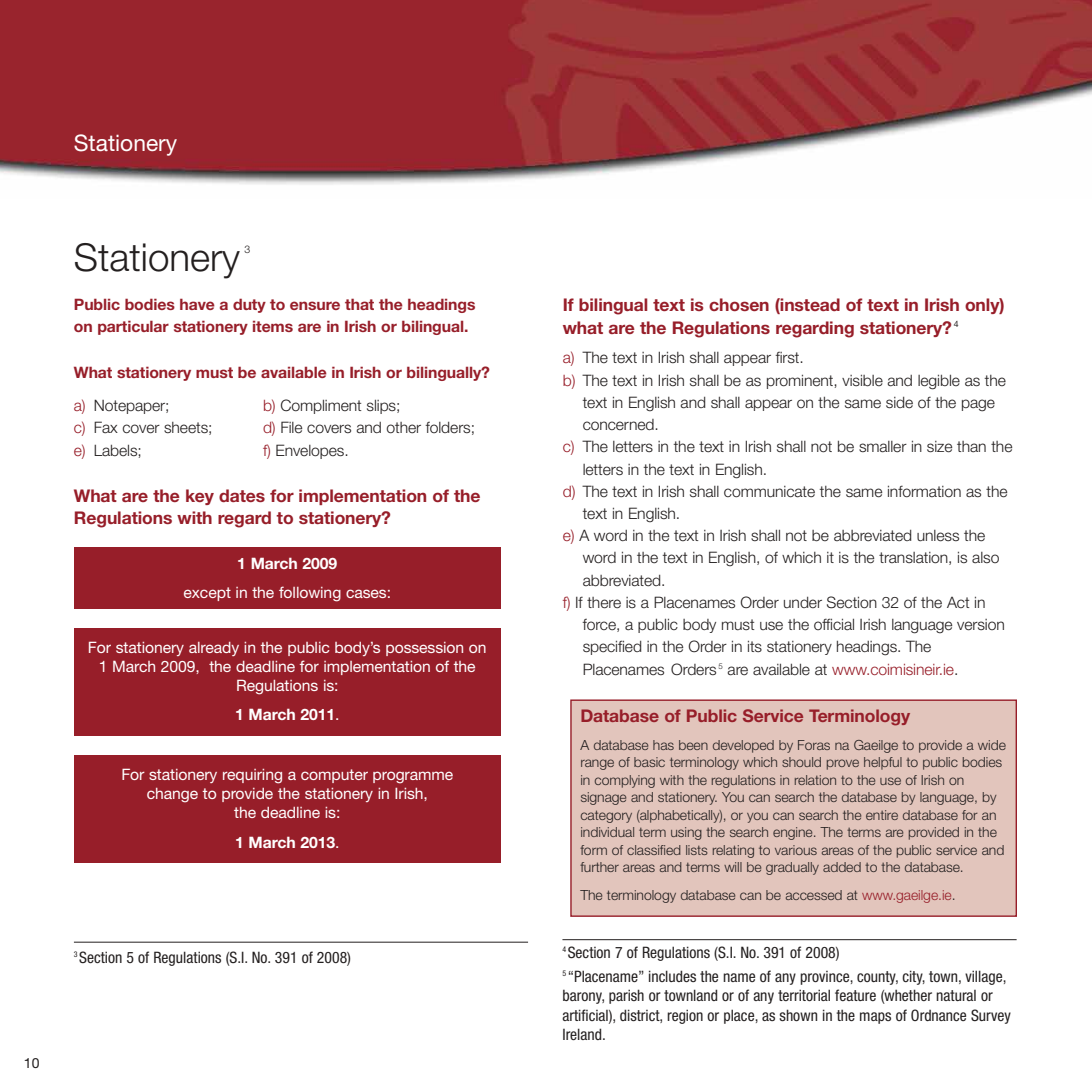
<style>
.page{position:relative;width:1092px;height:1092px;background:#fff}
.page>*{position:absolute;margin:0;border:0;box-sizing:border-box;transform-origin:0 0}
.t1{font:300 38.5px "Helvetica Neue LT";color:#231f1f}
.t2{font:22.75px "Helvetica Neue LT";color:#fff}
.t3{font:700 17.5px/22.8px "Helvetica Neue LT";letter-spacing:-.005em;color:#971e29}
.t4{font:300 15.75px "Helvetica Neue LT";letter-spacing:-.005em;color:#231f1f}
.t5{font:condensed 15.75px/19.2px "Helvetica Neue LT";color:#231f1f}
.t6{font:15.75px/19.2px "Helvetica Neue LT";letter-spacing:-.005em;color:#fff;text-align:center}
.t7{font:700 15.75px/22.8px "Helvetica Neue LT";letter-spacing:-.005em;color:#971e29}
.t8{font:700 15.75px "Helvetica Neue LT";letter-spacing:-.005em;color:#fff}
.t9{font:300 14px/17.5px "Helvetica Neue LT";letter-spacing:-.005em;color:#231f1f}
.t10{font:14px "Helvetica Neue LT";color:#231f1f}
.t11{font:300 10.5px "Helvetica Neue LT";color:#231f1f}
.s1{font-weight:300}
.s2{font-weight:300;color:#231f1f}
.s3{color:#971e29}
.s4{font-weight:400}
</style>
<div class="page">
<img style="left:0;top:1px;width:1091px;height:184px">
<div style="left:571px;top:700px;width:445px;height:216px;background:#e2c5bc"></div>
<div style="left:570px;top:699px;width:446px;height:217px;border:1px solid #971e29"></div>
<hr style="left:562px;top:939px;width:454px;height:1px;background:#231f1f">
<div style="left:74px;top:546px;width:426px;height:62px;background:#971e29"></div>
<div style="left:74px;top:628px;width:426px;height:107px;background:#971e29"></div>
<div style="left:74px;top:755px;width:426px;height:107px;background:#971e29"></div>
<hr style="left:74px;top:941px;width:454px;height:1px;background:#231f1f">
<h2 class="t2" style="left:74px;top:134px;width:105px">Stationery</h2>
<h1 class="t1" style="left:74px;top:243px;width:168px">Stationery</h1>
<p class="t11" style="left:244px;top:245px;width:7px">3</p>
<p class="t7" style="left:74px;top:294px;width:403px">Public bodies have a duty to ensure that the headings on particular stationery items are in Irish or bilingual.</p>
<p class="t7" style="left:74px;top:358px;width:417px;line-height:32.7px">What stationery must be available in Irish or bilingually? <span class="s1">a)</span> <span class="s2">Notepaper;</span></p>
<p class="t4" style="left:263px;top:399px;width:139px"><span class="s3">b)</span> Compliment slips;</p>
<p class="t4" style="left:74px;top:422px;width:140px"><span class="s3">c)</span> Fax cover sheets;</p>
<p class="t4" style="left:263px;top:422px;width:213px"><span class="s3">d)</span> File covers and other folders;</p>
<p class="t4" style="left:74px;top:444px;width:70px"><span class="s3">e)</span> Labels;</p>
<p class="t4" style="left:263px;top:444px;width:87px"><span class="s3">f)</span> Envelopes.</p>
<p class="t3" style="left:74px;top:486px;width:408px">What are the key dates for implementation of the<br>Regulations with regard to stationery?</p>
<p class="t8" style="left:237px;top:558px;width:101px">1 March 2009</p>
<p class="t6" style="left:183px;top:585px;width:209px">except in the following cases:</p>
<p class="t6" style="left:88px;top:639px;width:400px">For stationery already in the public body’s possession on<br>1 March 2009, the deadline for implementation of the<br>Regulations is:</p>
<p class="t8" style="left:235px;top:709px;width:106px">1 March 2011<span class="s4">.</span></p>
<p class="t6" style="left:121px;top:766px;width:333px">For stationery requiring a computer programme change to provide the stationery in Irish,<br>the deadline is:</p>
<p class="t8" style="left:235px;top:836px;width:106px">1 March 2013<span class="s4">.</span></p>
<p class="t5" style="left:74px;top:949px;width:278px"><sup>3</sup> Section 5 of Regulations (S.I. No. 391 of 2008)</p>
<p class="t10" style="left:24px;top:1057px;width:17px">10</p>
<p class="t3" style="left:562px;top:295px;width:443px">If bilingual text is chosen (instead of text in Irish only) what are the Regulations regarding stationery? <sup>4</sup></p>
<p class="t4" style="left:562px;top:352px;width:242px"><span class="s3">a)</span> The text in Irish shall appear first.</p>
<p class="t4" style="left:562px;top:374px;width:445px"><span class="s3">b)</span> The text in Irish shall be as prominent, visible and legible as the</p>
<p class="t4" style="left:582px;top:396px;width:414px">text in English and shall appear on the same side of the page</p>
<p class="t4" style="left:582px;top:418px;width:78px">concerned.</p>
<p class="t4" style="left:562px;top:440px;width:451px"><span class="s3">c)</span> The letters in the text in Irish shall not be smaller in size than the</p>
<p class="t4" style="left:582px;top:463px;width:186px">letters in the text in English.</p>
<p class="t4" style="left:562px;top:485px;width:446px"><span class="s3">d)</span> The text in Irish shall communicate the same information as the</p>
<p class="t4" style="left:582px;top:507px;width:99px">text in English.</p>
<p class="t4" style="left:562px;top:529px;width:424px"><span class="s3">e)</span> A word in the text in Irish shall not be abbreviated unless the</p>
<p class="t4" style="left:582px;top:552px;width:418px">word in the text in English, of which it is the translation, is also</p>
<p class="t4" style="left:582px;top:574px;width:84px">abbreviated.</p>
<p class="t4" style="left:562px;top:596px;width:424px"><span class="s3">f)</span> If there is a Placenames Order under Section 32 of the Act in</p>
<p class="t4" style="left:582px;top:618px;width:423px">force, a public body must use the official Irish language version</p>
<p class="t4" style="left:582px;top:640px;width:350px">specified in the Order in its stationery headings. The</p>
<p class="t4" style="left:582px;top:663px;width:377px">Placenames Orders <sup>5</sup> are available at <span class="s3">www.coimisineir.ie</span>.</p>
<p class="t3" style="left:580px;top:706px;width:331px">Database of Public Service Terminology</p>
<p class="t9" style="left:580px;top:737px;width:427px">A database has been developed by Foras na Gaeilge to provide a wide range of basic terminology which should prove helpful to public bodies in complying with the regulations in relation to the use of Irish on signage and stationery. You can search the database by language, by category (alphabetically), or you can search the entire database for an individual term using the search engine. The terms are provided in the form of classified lists relating to various areas of the public service and further areas and terms will be gradually added to the database.</p>
<p class="t9" style="left:580px;top:887px;width:376px">The terminology database can be accessed at <span class="s3">www.gaeilge.ie</span>.</p>
<p class="t5" style="left:562px;top:941px;width:445px;line-height:24.2px"><sup>4</sup> Section 7 of Regulations (S.I. No. 391 of 2008)<br><sup>5</sup> “Placename” includes the name of any province, county, city, town, village,</p>
<p class="t5" style="left:562px;top:987px;width:450px">barony, parish or townland or of any territorial feature (whether natural or artificial), district, region or place, as shown in the maps of Ordnance Survey<br>Ireland.</p>
</div>
